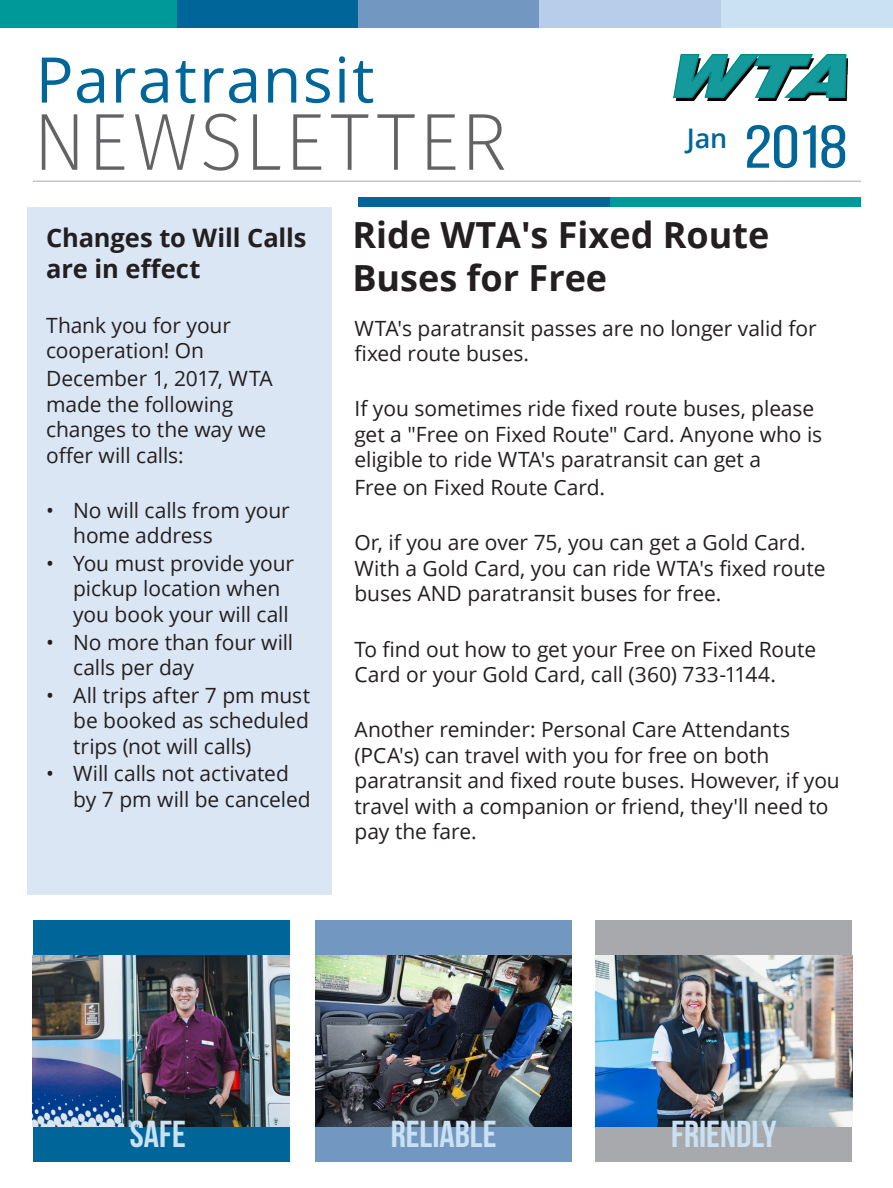
<style>
.page{position:relative;width:893px;height:1188px;background:#fff}
.page>*{position:absolute;margin:0;border:0;box-sizing:border-box;transform-origin:0 0}
.t1{font:200 81px "Fira Sans";letter-spacing:.03em;color:#636366}
.t2{font:63px "Open Sans";letter-spacing:.025em;color:#069}
.t3{font:60.45px "Bebas Neue";color:#069;scale:1.19 1}
.t4{font:700 37.5px "Bebas Neue";color:#cae1f3}
.t5{font:700 36px/43.2px "Open Sans";color:#231f20}
.t6{font:600 27px "Open Sans";color:#069}
.Body_Text{font:700 25.5px/30.6px "Open Sans";letter-spacing:-.005em;color:#231f20}
.Body_Text-2{font:21px/25.5px "Open Sans";letter-spacing:-.005em;color:#231f20}
</style>
<div class="page">
<div style="left:27px;top:207px;width:305px;height:687px;background:#dbe6f4"></div>
<div style="left:720px;top:0;width:173px;height:27px;background:#cae1f3"></div>
<div style="left:358px;top:0;width:181px;height:27px;background:#7297c0"></div>
<div style="left:539px;top:0;width:181px;height:27px;background:#b8cde9"></div>
<div style="left:177px;top:0;width:181px;height:27px;background:#069"></div>
<div style="left:0;top:0;width:177px;height:27px;background:#099"></div>
<hr style="left:33px;top:181px;width:828px;height:1px;background:#a8a9ad">
<div style="left:33px;top:920px;width:256px;height:242px;background:#069"></div>
<img style="left:33px;top:955px;width:256px;height:171px">
<div style="left:596px;top:920px;width:256px;height:242px;background:#a8a9ad"></div>
<img style="left:596px;top:955px;width:256px;height:171px">
<div style="left:315px;top:920px;width:257px;height:242px;background:#7297c0"></div>
<img style="left:315px;top:955px;width:257px;height:171px">
<div style="left:609px;top:198px;width:252px;height:9px;background:#099"></div>
<div style="left:358px;top:198px;width:251px;height:9px;background:#069"></div>
<img style="left:673px;top:54px;width:174px;height:46px">
<p class="t2" style="left:36px;top:37px;width:340px">Paratransit</p>
<p class="t1" style="left:32px;top:85px;width:476px">NEWSLETTER</p>
<p class="t6" style="left:687px;top:120px;width:42px">Jan</p>
<p class="t3" style="left:744px;top:114px;width:88px">2018</p>
<p class="Body_Text" style="left:46px;top:222px;width:262px">Changes to Will Calls are in effect</p>
<p class="Body_Text-2" style="left:46px;top:312px;width:186px">Thank you for your cooperation! On</p>
<p class="Body_Text-2" style="left:46px;top:365px;width:228px">December 1, 2017, WTA made the following changes to the way we offer will calls:</p>
<p class="Body_Text-2" style="left:73px;top:497px;width:218px;text-indent:-27px">• No will calls from your home address</p>
<p class="Body_Text-2" style="left:73px;top:550px;width:223px;text-indent:-27px">• You must provide your pickup location when you book your will call</p>
<p class="Body_Text-2" style="left:73px;top:629px;width:222px;text-indent:-27px">• No more than four will calls per day</p>
<p class="Body_Text-2" style="left:73px;top:682px;width:238px;text-align:justify;text-indent:-27px">• All trips after 7 pm must be booked as scheduled trips (not will calls)</p>
<p class="Body_Text-2" style="left:73px;top:760px;width:239px;text-indent:-27px">• Will calls not activated by 7 pm will be canceled</p>
<p class="t5" style="left:352px;top:212px;width:419px">Ride WTA's Fixed Route<br>Buses for Free</p>
<p class="Body_Text-2" style="left:354px;top:315px;width:464px">WTA's paratransit passes are no longer valid for fixed route buses.</p>
<p class="Body_Text-2" style="left:354px;top:396px;width:469px">If you sometimes ride fixed route buses, please get a "Free on Fixed Route" Card. Anyone who is eligible to ride WTA's paratransit can get a</p>
<p class="Body_Text-2" style="left:354px;top:474px;width:252px">Free on Fixed Route Card.</p>
<p class="Body_Text-2" style="left:354px;top:529px;width:472px">Or, if you are over 75, you can get a Gold Card.<br>With a Gold Card, you can ride WTA's fixed route buses AND paratransit buses for free.</p>
<p class="Body_Text-2" style="left:354px;top:636px;width:463px">To find out how to get your Free on Fixed Route<br>Card or your Gold Card, call (360) 733-1144.</p>
<p class="Body_Text-2" style="left:354px;top:716px;width:487px">Another reminder: Personal Care Attendants (PCA's) can travel with you for free on both paratransit and fixed route buses. However, if you travel with a companion or friend, they'll need to pay the fare.</p>
<p class="t4" style="left:130px;top:1113px;width:57px">SAFE</p>
<p class="t4" style="left:391px;top:1113px;width:107px">RELIABLE</p>
<p class="t4" style="left:671px;top:1113px;width:107px">FRIENDLY</p>
</div>
